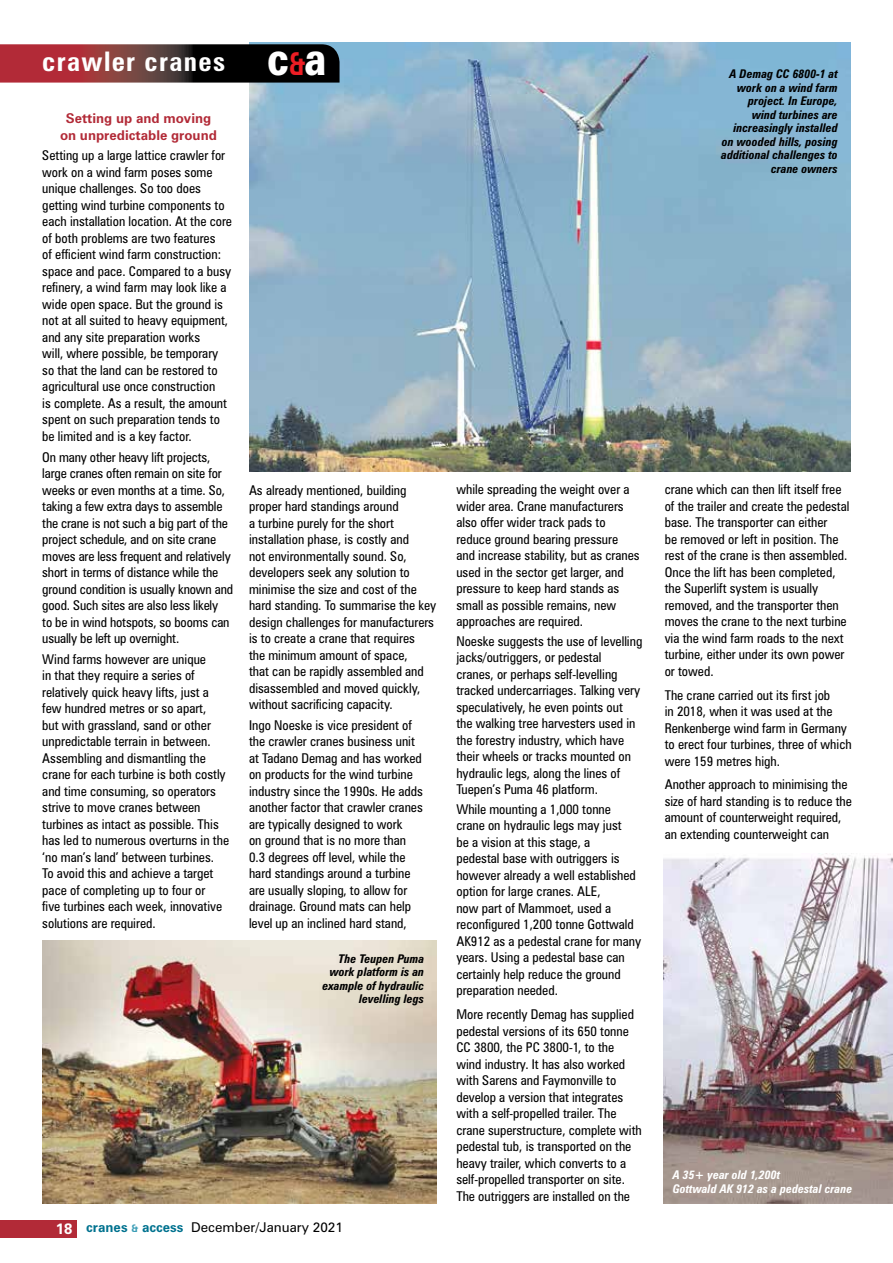
<style>
.page{position:relative;width:893px;height:1263px;background:#fff}
.page>*{position:absolute;margin:0;border:0;box-sizing:border-box;transform-origin:0 0}
.t1{font:700 condensed 27px "Zurich BT";letter-spacing:.05em;color:#fff}
.t2{font:condensed 13.5px/16.5px "Zurich BT";color:#000}
.t3{font:700 13.5px/16.5px "Zurich BT";color:#b22a37;text-align:center}
.t4{font:13.5px "Zurich BT";color:#000}
.t5{font:italic 700 condensed 12px/13.5px "Zurich BT";color:#000;text-align:right}
.t6{font:italic 700 condensed 12px/13.5px "Zurich BT";color:#fff}
.s1{font-weight:900;font-stretch:normal;font-size:45.9px}
.s2{font-stretch:normal;font-size:31.65px;color:#ed1d24}
.s3{font-weight:700;font-size:15px;color:#fff}
.s4{font-weight:700;color:#00728f}
.s5{font-weight:700;font-size:10.5px;color:#3c9db6}
</style>
<div class="page">
<img style="left:249px;top:43px;width:601px;height:428px">
<div style="left:0;top:1220px;width:77px;height:17px;background:#b22a37"></div>
<svg style="left:0;top:44px;width:340px;height:39px;background:#522325"></svg>
<img style="left:43px;top:941px;width:394px;height:262px">
<img style="left:663px;top:854px;width:230px;height:349px">
<h1 class="t1" style="left:42px;top:45px;width:286px">crawler cranes <span class="s1">c</span><span class="s2">&amp;</span><span class="s1">a</span></h1>
<p class="t3" style="left:60px;top:110px;width:158px">Setting up and moving on unpredictable ground</p>
<p class="t2" style="left:42px;top:147px;width:191px">Setting up a large lattice crawler for work on a wind farm poses some unique challenges. So too does getting wind turbine components to each installation location. At the core of both problems are two features<br>of efficient wind farm construction: space and pace. Compared to a busy refinery, a wind farm may look like a wide open space. But the ground is not at all suited to heavy equipment, and any site preparation works<br>will, where possible, be temporary so that the land can be restored to agricultural use once construction<br>is complete. As a result, the amount spent on such preparation tends to be limited and is a key factor.</p>
<p class="t2" style="left:42px;top:448px;width:192px">On many other heavy lift projects, large cranes often remain on site for weeks or even months at a time. So, taking a few extra days to assemble the crane is not such a big part of the project schedule, and on site crane moves are less frequent and relatively short in terms of distance while the ground condition is usually known and good. Such sites are also less likely<br>to be in wind hotspots, so booms can usually be left up overnight.</p>
<p class="t2" style="left:42px;top:651px;width:188px">Wind farms however are unique<br>in that they require a series of relatively quick heavy lifts, just a few hundred metres or so apart,<br>but with grassland, sand or other unpredictable terrain in between.<br>Assembling and dismantling the crane for each turbine is both costly and time consuming, so operators strive to move cranes between turbines as intact as possible. This has led to numerous overturns in the ‘no man’s land’ between turbines.<br>To avoid this and achieve a target pace of completing up to four or<br>five turbines each week, innovative solutions are required.</p>
<p class="t2" style="left:249px;top:481px;width:189px">As already mentioned, building proper hard standings around<br>a turbine purely for the short installation phase, is costly and<br>not environmentally sound. So, developers seek any solution to minimise the size and cost of the hard standing. To summarise the key design challenges for manufacturers is to create a crane that requires<br>the minimum amount of space,<br>that can be rapidly assembled and disassembled and moved quickly, without sacrificing capacity.</p>
<p class="t2" style="left:249px;top:717px;width:175px">Ingo Noeske is vice president of the crawler cranes business unit at Tadano Demag and has worked on products for the wind turbine industry since the 1990s. He adds another factor that crawler cranes are typically designed to work<br>on ground that is no more than<br>0.3 degrees off level, while the hard standings around a turbine are usually sloping, to allow for drainage. Ground mats can help level up an inclined hard stand,</p>
<p class="t5" style="left:323px;top:952px;width:103px">The Teupen Puma work platform is an example of hydraulic levelling legs</p>
<p class="t4" style="left:56px;top:1219px;width:288px"><span class="s3">18</span> <span class="s4">cranes</span> <span class="s5">&amp;</span> <span class="s4">access</span> December/January 2021</p>
<p class="t2" style="left:456px;top:481px;width:185px">while spreading the weight over a wider area. Crane manufacturers also offer wider track pads to reduce ground bearing pressure and increase stability, but as cranes used in the sector get larger, and pressure to keep hard stands as small as possible remains, new approaches are required.</p>
<p class="t2" style="left:456px;top:633px;width:187px">Noeske suggests the use of levelling jacks/outriggers, or pedestal<br>cranes, or perhaps self-levelling tracked undercarriages. Talking very speculatively, he even points out the walking tree harvesters used in the forestry industry, which have their wheels or tracks mounted on hydraulic legs, along the lines of Tuepen’s Puma 46 platform.</p>
<p class="t2" style="left:456px;top:801px;width:186px">While mounting a 1,000 tonne crane on hydraulic legs may just<br>be a vision at this stage, a<br>pedestal base with outriggers is however already a well established option for large cranes. ALE,<br>now part of Mammoet, used a reconfigured 1,200 tonne Gottwald<br>AK912 as a pedestal crane for many years. Using a pedestal base can certainly help reduce the ground preparation needed.</p>
<p class="t2" style="left:456px;top:1006px;width:187px">More recently Demag has supplied pedestal versions of its 650 tonne CC 3800, the PC 3800-1, to the wind industry. It has also worked with Sarens and Faymonville to develop a version that integrates with a self-propelled trailer. The crane superstructure, complete with pedestal tub, is transported on the heavy trailer, which converts to a self-propelled transporter on site.<br>The outriggers are installed on the</p>
<p class="t5" style="left:721px;top:67px;width:118px">A Demag CC 6800-1 at work on a wind farm project. In Europe, wind turbines are increasingly installed on wooded hills, posing additional challenges to crane owners</p>
<p class="t2" style="left:665px;top:481px;width:186px">crane which can then lift itself free of the trailer and create the pedestal base. The transporter can either<br>be removed or left in position. The rest of the crane is then assembled.<br>Once the lift has been completed, the Superlift system is usually removed, and the transporter then moves the crane to the next turbine via the wind farm roads to the next turbine, either under its own power or towed.</p>
<p class="t2" style="left:665px;top:686px;width:188px">The crane carried out its first job<br>in 2018, when it was used at the<br>Renkenberge wind farm in Germany to erect four turbines, three of which were 159 metres high.</p>
<p class="t2" style="left:665px;top:776px;width:189px">Another approach to minimising the size of hard standing is to reduce the amount of counterweight required, an extending counterweight can</p>
<p class="t6" style="left:673px;top:1168px;width:181px">A 35+ year old 1,200t<br>Gottwald AK 912 as a pedestal crane</p>
</div>
